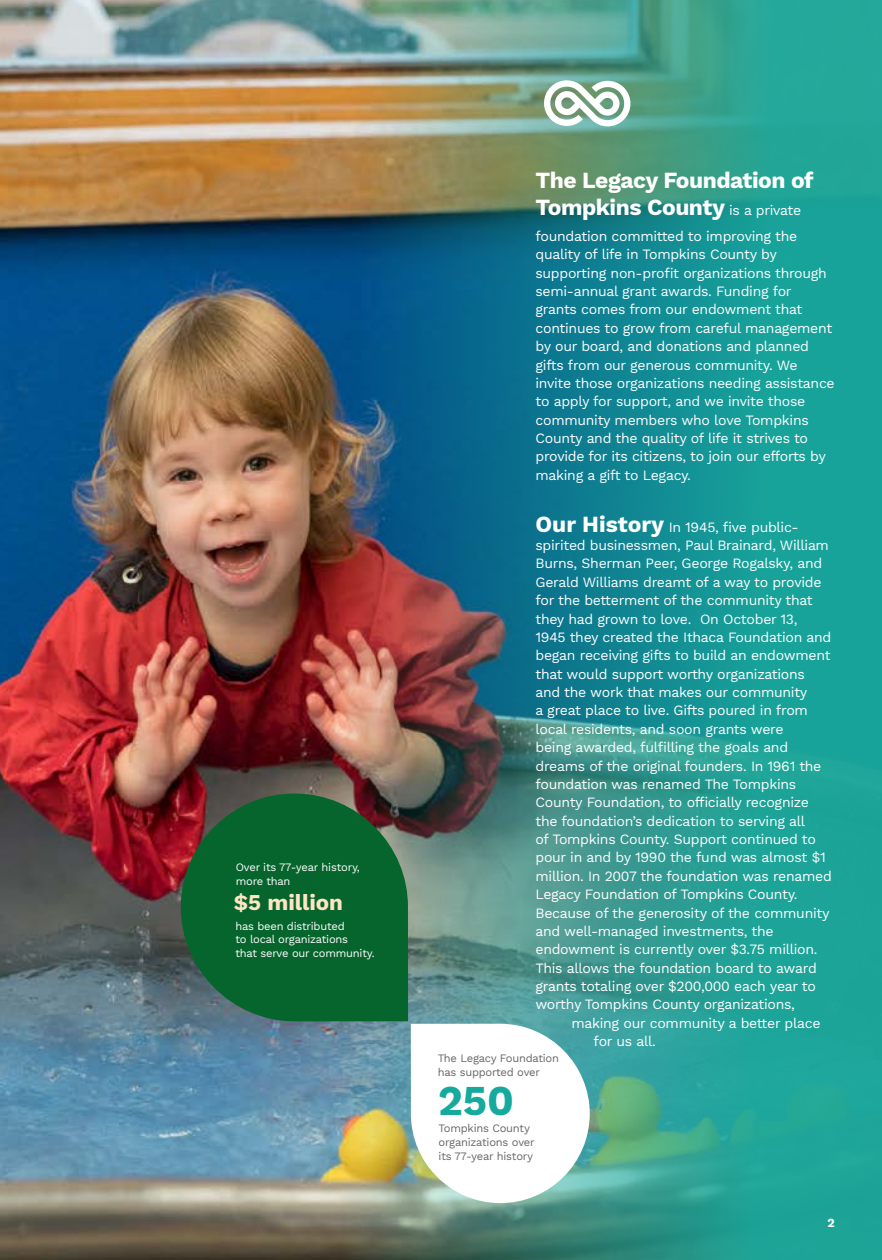
<style>
.page{position:relative;width:882px;height:1260px;background:#fff}
.page>*{position:absolute;margin:0;border:0;box-sizing:border-box;transform-origin:0 0}
.t1{font:700 41.82px "Work Sans";color:#15aa9d}
.t2{font:700 22.75px/26.2px "Work Sans";letter-spacing:-.02em;color:#fff}
.t3{font:700 22.22px "Work Sans";color:#fee5c4}
.t4{font:14px/18.4px "Work Sans";letter-spacing:-.02em;color:#fff}
.t5{font:700 12.25px "Work Sans";color:#fff}
.t6{font:11.2px/14px "Work Sans";letter-spacing:-.02em;color:#fff}
.t7{font:11.2px/14px "Work Sans";letter-spacing:-.02em;color:#676666}
.s1{font-weight:400;font-size:14px}
.s2{font-weight:700;font-size:22.75px}
</style>
<div class="page">
<img style="left:0;top:0;width:299px;height:1260px">
<img style="left:299px;top:0;width:583px;height:1260px">
<svg style="left:542px;top:80px;width:91px;height:46px"></svg>
<svg style="left:411px;top:1024px;width:179px;height:179px"></svg>
<svg style="left:180px;top:793px;width:228px;height:228px;background:#186033"></svg>
<p class="t6" style="left:236px;top:861px;width:126px">Over its 77-year history, more than</p>
<p class="t3" style="left:234px;top:890px;width:111px">$5 million</p>
<p class="t6" style="left:235px;top:919px;width:141px">has been distributed<br>to local organizations<br>that serve our community.</p>
<p class="t2" style="left:536px;top:169px;width:280px">The Legacy Foundation of<br>Tompkins County <span class="s1">is a private</span></p>
<p class="t4" style="left:536px;top:228px;width:301px">foundation committed to improving the quality of life in Tompkins County by supporting non-profit organizations through semi-annual grant awards. Funding for grants comes from our endowment that continues to grow from careful management by our board, and donations and planned gifts from our generous community. We invite those organizations needing assistance to apply for support, and we invite those community members who love Tompkins County and the quality of life it strives to provide for its citizens, to join our efforts by making a gift to Legacy.</p>
<p class="t4" style="left:536px;top:518px;width:298px"><span class="s2">Our History</span> In 1945, five public&shy;spirited businessmen, Paul Brainard, William Burns, Sherman Peer, George Rogalsky, and Gerald Williams dreamt of a way to provide for the betterment of the community that they had grown to love. On October 13,<br>1945 they created the Ithaca Foundation and began receiving gifts to build an endowment that would support worthy organizations and the work that makes our community<br>a great place to live. Gifts poured in from local residents, and soon grants were<br>being awarded, fulfilling the goals and dreams of the original founders. In 1961 the foundation was renamed The Tompkins County Foundation, to officially recognize the foundation’s dedication to serving all<br>of Tompkins County. Support continued to pour in and by 1990 the fund was almost $1 million. In 2007 the foundation was renamed Legacy Foundation of Tompkins County.</p>
<p class="t4" style="left:536px;top:904px;width:296px">Because of the generosity of the community and well-managed investments, the endowment is currently over $3.75 million.<br>This allows the foundation board to award grants totaling over $200,000 each year to worthy Tompkins County organizations,</p>
<p class="t4" style="left:571px;top:1015px;width:251px">making our community a better place</p>
<p class="t4" style="left:594px;top:1033px;width:64px">for us all.</p>
<p class="t7" style="left:438px;top:1052px;width:123px">The Legacy Foundation has supported over</p>
<p class="t1" style="left:438px;top:1077px;width:78px">250</p>
<p class="t7" style="left:439px;top:1122px;width:98px">Tompkins County organizations over its 77-year history</p>
<p class="t5" style="left:827px;top:1215px;width:9px">2</p>
</div>
